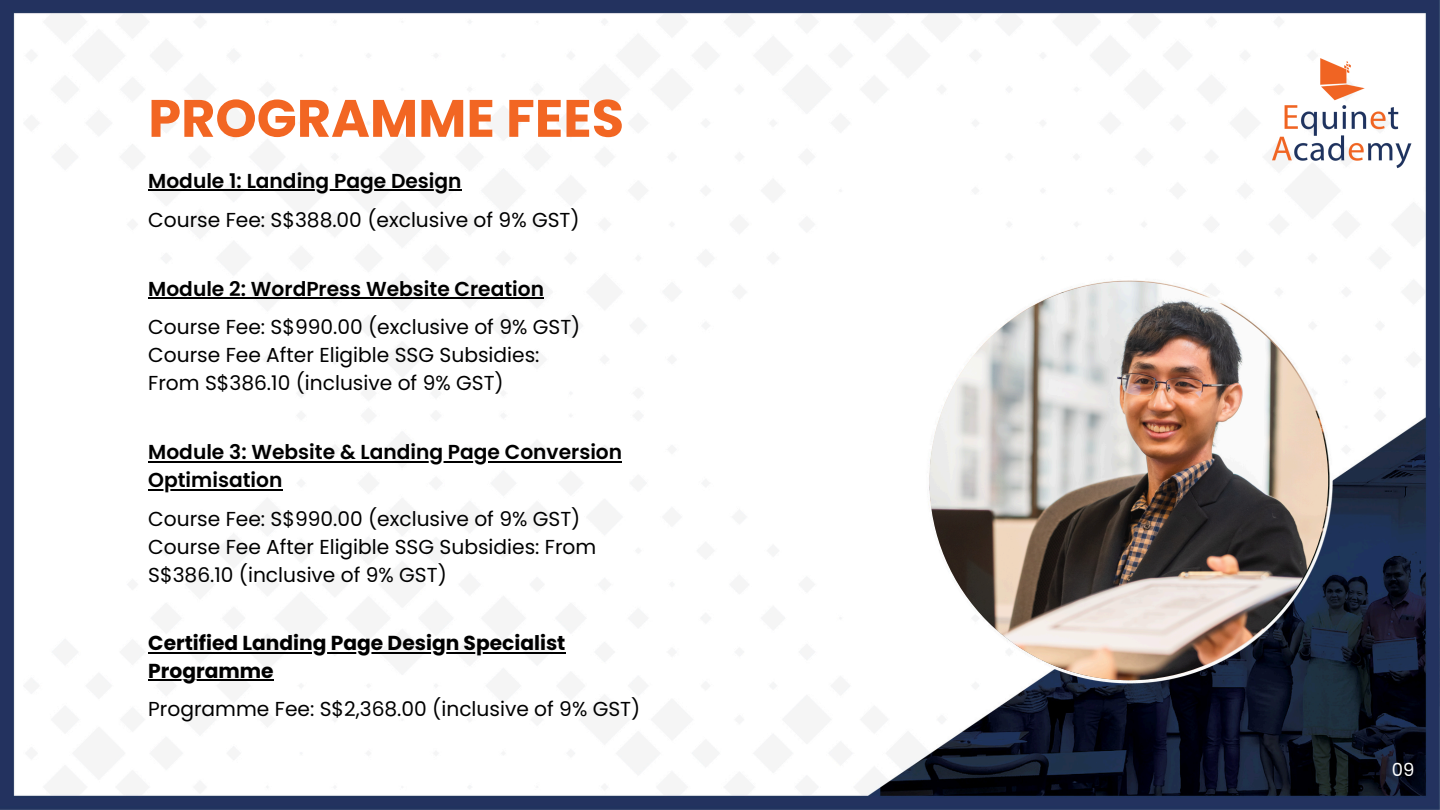
<style>
.page{position:relative;width:1440px;height:810px;background:#fff}
.page>*{position:absolute;margin:0;border:0;box-sizing:border-box;transform-origin:0 0}
.t1{font:700 52.6px "Poppins";color:#f26623}
.t2{font:20.2px/28.2px "Poppins";color:#000}
.t3{font:600 20.2px/28.2px "Poppins";color:#000}
.t4{font:700 20.2px/27.8px "Poppins";color:#000}
.t5{font:18px "Poppins";color:#fff}
</style>
<div class="page">
<img style="left:0;top:0;width:1440px;height:810px">
<img style="left:868px;top:231px;width:528px;height:491px">
<img style="left:1246px;top:18px;width:192px;height:192px">
<img style="left:929px;top:281px;width:399px;height:399px;border-radius:50%">
<hr style="left:148px;top:461px;width:474px;height:1px;background:#000">
<hr style="left:148px;top:489px;width:134px;height:2px;background:#000">
<hr style="left:148px;top:652px;width:418px;height:1px;background:#000">
<hr style="left:148px;top:680px;width:126px;height:1px;background:#000">
<hr style="left:148px;top:189px;width:314px;height:2px;background:#000">
<hr style="left:148px;top:297px;width:396px;height:2px;background:#000">
<h1 class="t1" style="left:148px;top:88px;width:477px">PROGRAMME FEES</h1>
<p class="t3" style="left:148px;top:167px;width:315px">Module 1: Landing Page Design</p>
<p class="t2" style="left:148px;top:206px;width:433px">Course Fee: S$388.00 (exclusive of 9% GST)</p>
<p class="t3" style="left:148px;top:274px;width:397px">Module 2: WordPress Website Creation</p>
<p class="t2" style="left:148px;top:313px;width:434px">Course Fee: S$990.00 (exclusive of 9% GST)<br>Course Fee After Eligible SSG Subsidies:<br>From S$386.10 (inclusive of 9% GST)</p>
<p class="t3" style="left:148px;top:438px;width:475px">Module 3: Website &amp; Landing Page Conversion<br>Optimisation</p>
<p class="t2" style="left:148px;top:504px;width:450px">Course Fee: S$990.00 (exclusive of 9% GST)<br>Course Fee After Eligible SSG Subsidies: From<br>S$386.10 (inclusive of 9% GST)</p>
<p class="t4" style="left:148px;top:630px;width:419px">Certified Landing Page Design Specialist<br>Programme</p>
<p class="t2" style="left:148px;top:695px;width:494px">Programme Fee: S$2,368.00 (inclusive of 9% GST)</p>
<p class="t5" style="left:1392px;top:759px;width:24px">09</p>
</div>
